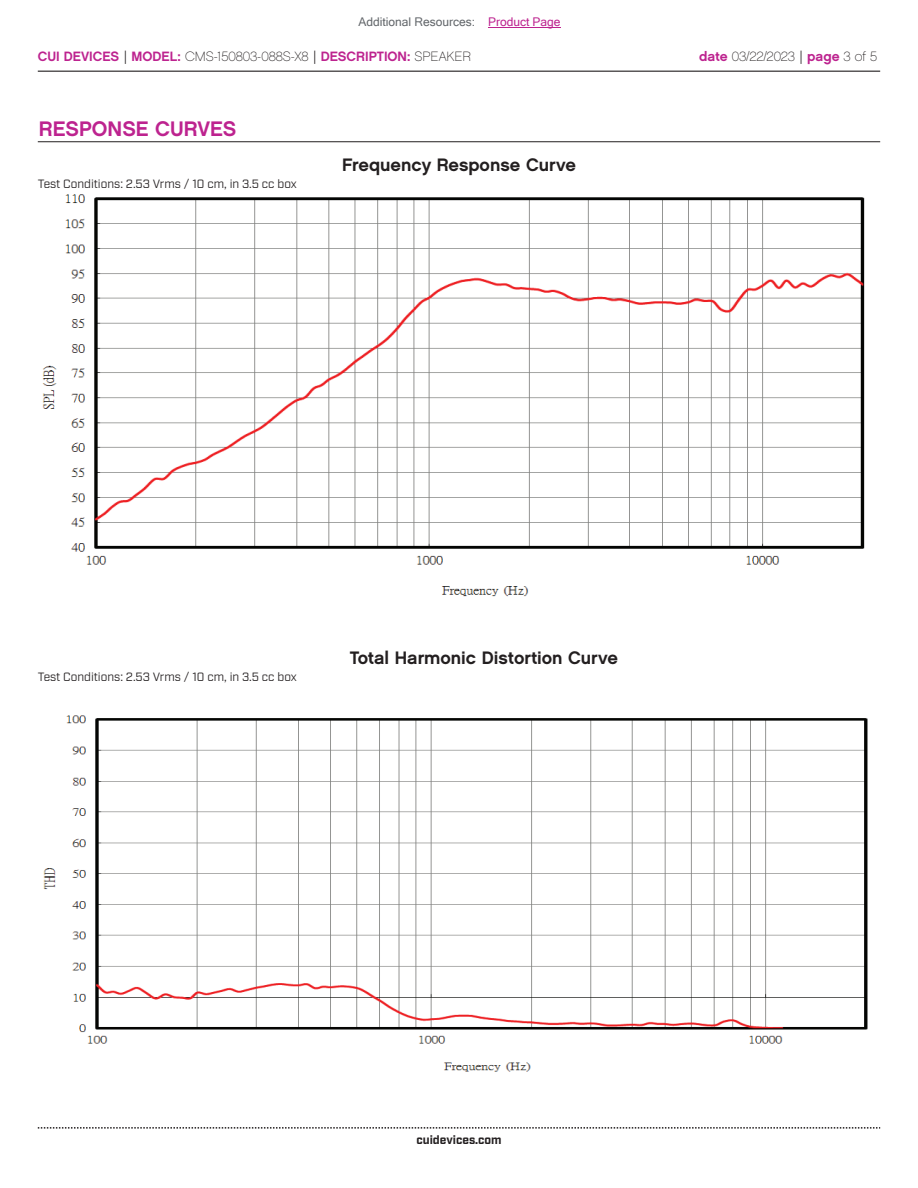
<style>
.page{position:relative;width:918px;height:1188px;background:#fff}
.page>*{position:absolute;margin:0;border:0;box-sizing:border-box;transform-origin:0 0}
.t1{font:21px "Chalet New York Nineteen Sixty";color:#bd238f}
.t2{font:18px "Chalet New York Nineteen Sixty";color:#231f20}
.t3{font:13.5px "Chalet New York Nineteen Sixty";color:#bd238f}
.t4{font:13.5px "Chalet Paris Nineteen Sixty";letter-spacing:-.005em;color:#231f20}
.t5{font:12px "Industry";color:#231f20}
.t6{font:12px "Microsoft Sans Serif";color:#63676b}
.t7{font:700 12px "Industry";color:#231f20}
.s1{color:#bd238f}
.s2{font-family:"Industry";color:#231f20}
.s3{font-family:"Chalet Paris Nineteen Sixty";color:#231f20}
.s4{font-family:"Chalet New York Nineteen Sixty";color:#bd238f}
.s5{font-family:"Industry"}
</style>
<div class="page">
<hr style="left:38px;top:71px;width:842px;height:1px;background:#231f20">
<svg style="left:38px;top:1127px;width:842px;height:2px"></svg>
<img style="left:42px;top:194px;width:823px;height:403px">
<hr style="left:38px;top:141px;width:842px;height:1px;background:#231f20">
<img style="left:43px;top:715px;width:825px;height:357px">
<hr style="left:488px;top:27px;width:73px;height:1px;background:#bd238f">
<p class="t6" style="left:358px;top:15px;width:204px">Additional Resources: <span class="s1">Product Page</span></p>
<p class="t3" style="left:38px;top:47px;width:435px">CUI DEVICES <span class="s2">|</span> MODEL: <span class="s3">CMS-150803-088S-X8</span> <span class="s2">|</span> DESCRIPTION: <span class="s3">SPEAKER</span></p>
<p class="t4" style="left:699px;top:48px;width:179px"><span class="s4">date</span> 03/22/2023 <span class="s5">|</span> <span class="s4">page</span> 3 of 5</p>
<h1 class="t1" style="left:39px;top:115px;width:199px">RESPONSE CURVES</h1>
<p class="t5" style="left:38px;top:176px;width:261px">Test Conditions: 2.53 Vrms / 10 cm, in 3.5 cc box</p>
<h2 class="t2" style="left:342px;top:153px;width:235px">Frequency Response Curve</h2>
<p class="t5" style="left:38px;top:669px;width:261px">Test Conditions: 2.53 Vrms / 10 cm, in 3.5 cc box</p>
<h2 class="t2" style="left:350px;top:646px;width:270px">Total Harmonic Distortion Curve</h2>
<p class="t7" style="left:416px;top:1132px;width:87px">cuidevices.com</p>
</div>
